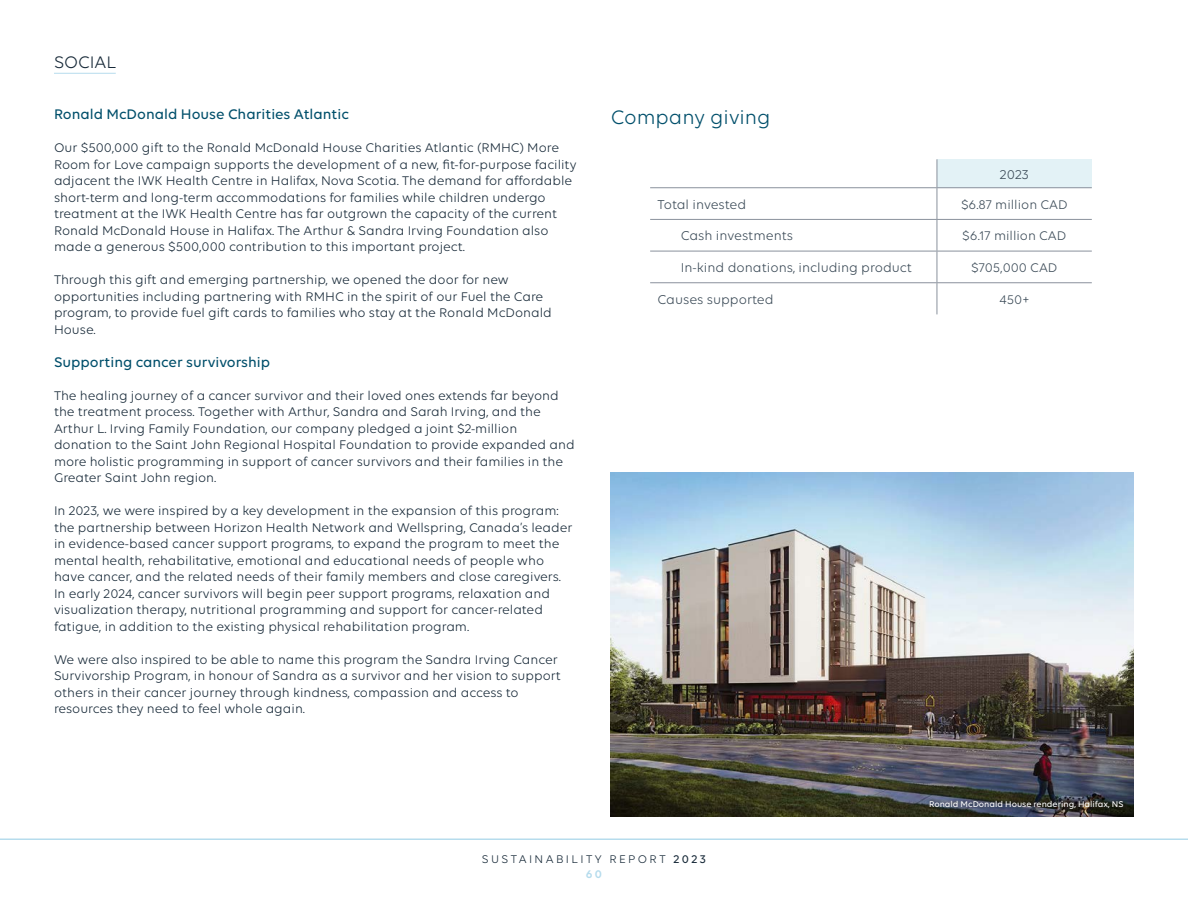
<style>
.page{position:relative;width:1188px;height:918px;background:#fff}
.page>*{position:absolute;margin:0;border:0;box-sizing:border-box;transform-origin:0 0}
.Bullets{font:21px "Volte";color:#004f6b}
.t1{font:18px "Volte";color:#172938}
.Bullets-2{font:500 15px "Volte";color:#004f6b}
.t2{font:13.8px "Volte";color:#172938}
.Bullets-3{font:13.5px/16.5px "Volte";color:#172938}
.t3{font:12px/14.4px "Volte";letter-spacing:.2em;color:#172938;text-align:center}
.t4{font:500 9px "Volte";color:#fff}
.s1{font-weight:500}
.s2{font-weight:600;color:#b6dced}
</style>
<div class="page">
<hr style="left:0;top:838px;width:1188px;height:2px;background:#b6dced">
<hr style="left:54px;top:73px;width:62px;height:1px;background:#b6dced">
<div style="left:937px;top:159px;width:155px;height:29px;background:#def0f5"></div>
<svg style="left:937px;top:159px;width:1px;height:28px"></svg>
<hr style="left:650px;top:187px;width:287px;height:1px;background:#747d8a">
<hr style="left:937px;top:187px;width:155px;height:1px;background:#747d8a">
<hr style="left:937px;top:188px;width:1px;height:31px;background:#747d8a">
<hr style="left:650px;top:219px;width:287px;height:1px;background:#747d8a">
<hr style="left:937px;top:219px;width:155px;height:1px;background:#747d8a">
<hr style="left:937px;top:220px;width:1px;height:31px;background:#747d8a">
<hr style="left:650px;top:251px;width:287px;height:1px;background:#747d8a">
<hr style="left:937px;top:251px;width:155px;height:1px;background:#747d8a">
<hr style="left:937px;top:251px;width:1px;height:31px;background:#747d8a">
<hr style="left:650px;top:282px;width:287px;height:1px;background:#747d8a">
<hr style="left:937px;top:282px;width:155px;height:1px;background:#747d8a">
<hr style="left:937px;top:283px;width:1px;height:31px;background:#747d8a">
<img style="left:611px;top:473px;width:523px;height:344px">
<div style="left:926px;top:797px;width:200px;height:15px;background:#231f20;opacity:.75"></div>
<h2 class="t1" style="left:54px;top:51px;width:64px">SOCIAL</h2>
<p class="Bullets-2" style="left:54px;top:106px;width:296px">Ronald McDonald House Charities Atlantic</p>
<p class="Bullets-3" style="left:54px;top:139px;width:524px">Our $500,000 gift to the Ronald McDonald House Charities Atlantic (RMHC) More Room for Love campaign supports the development of a new, fit-for-purpose facility adjacent the IWK Health Centre in Halifax, Nova Scotia. The demand for affordable short-term and long-term accommodations for families while children undergo treatment at the IWK Health Centre has far outgrown the capacity of the current Ronald McDonald House in Halifax. The Arthur &amp; Sandra Irving Foundation also made a generous $500,000 contribution to this important project.</p>
<p class="Bullets-3" style="left:54px;top:271px;width:499px">Through this gift and emerging partnership, we opened the door for new opportunities including partnering with RMHC in the spirit of our Fuel the Care program, to provide fuel gift cards to families who stay at the Ronald McDonald House.</p>
<p class="Bullets-2" style="left:54px;top:353px;width:218px">Supporting cancer survivorship</p>
<p class="Bullets-3" style="left:54px;top:387px;width:522px">The healing journey of a cancer survivor and their loved ones extends far beyond the treatment process. Together with Arthur, Sandra and Sarah Irving, and the Arthur L. Irving Family Foundation, our company pledged a joint $2-million donation to the Saint John Regional Hospital Foundation to provide expanded and more holistic programming in support of cancer survivors and their families in the Greater Saint John region.</p>
<p class="Bullets-3" style="left:54px;top:502px;width:520px">In 2023, we were inspired by a key development in the expansion of this program: the partnership between Horizon Health Network and Wellspring, Canada’s leader in evidence-based cancer support programs, to expand the program to meet the mental health, rehabilitative, emotional and educational needs of people who have cancer, and the related needs of their family members and close caregivers.<br>In early 2024, cancer survivors will begin peer support programs, relaxation and visualization therapy, nutritional programming and support for cancer-related fatigue, in addition to the existing physical rehabilitation program.</p>
<p class="Bullets-3" style="left:54px;top:651px;width:508px">We were also inspired to be able to name this program the Sandra Irving Cancer Survivorship Program, in honour of Sandra as a survivor and her vision to support others in their cancer journey through kindness, compassion and access to resources they need to feel whole again.</p>
<p class="Bullets" style="left:611px;top:105px;width:161px">Company giving</p>
<p class="t2" style="left:1000px;top:166px;width:31px">2023</p>
<p class="t2" style="left:658px;top:196px;width:90px">Total invested</p>
<p class="Bullets-3" style="left:961px;top:196px;width:108px">$6.87 million CAD</p>
<p class="t2" style="left:681px;top:228px;width:114px">Cash investments</p>
<p class="Bullets-3" style="left:962px;top:227px;width:106px">$6.17 million CAD</p>
<p class="t2" style="left:681px;top:260px;width:233px">In-kind donations, including product</p>
<p class="Bullets-3" style="left:971px;top:259px;width:88px">$705,000 CAD</p>
<p class="t2" style="left:658px;top:291px;width:118px">Causes supported</p>
<p class="Bullets-3" style="left:999px;top:291px;width:32px">450+</p>
<p class="t4" style="left:929px;top:798px;width:196px">Ronald McDonald House rendering, Halifax, NS</p>
<p class="t3" style="left:482px;top:852px;width:226px">SUSTAINABILITY REPORT <span class="s1">2023<br></span><span class="s2">60</span></p>
</div>
